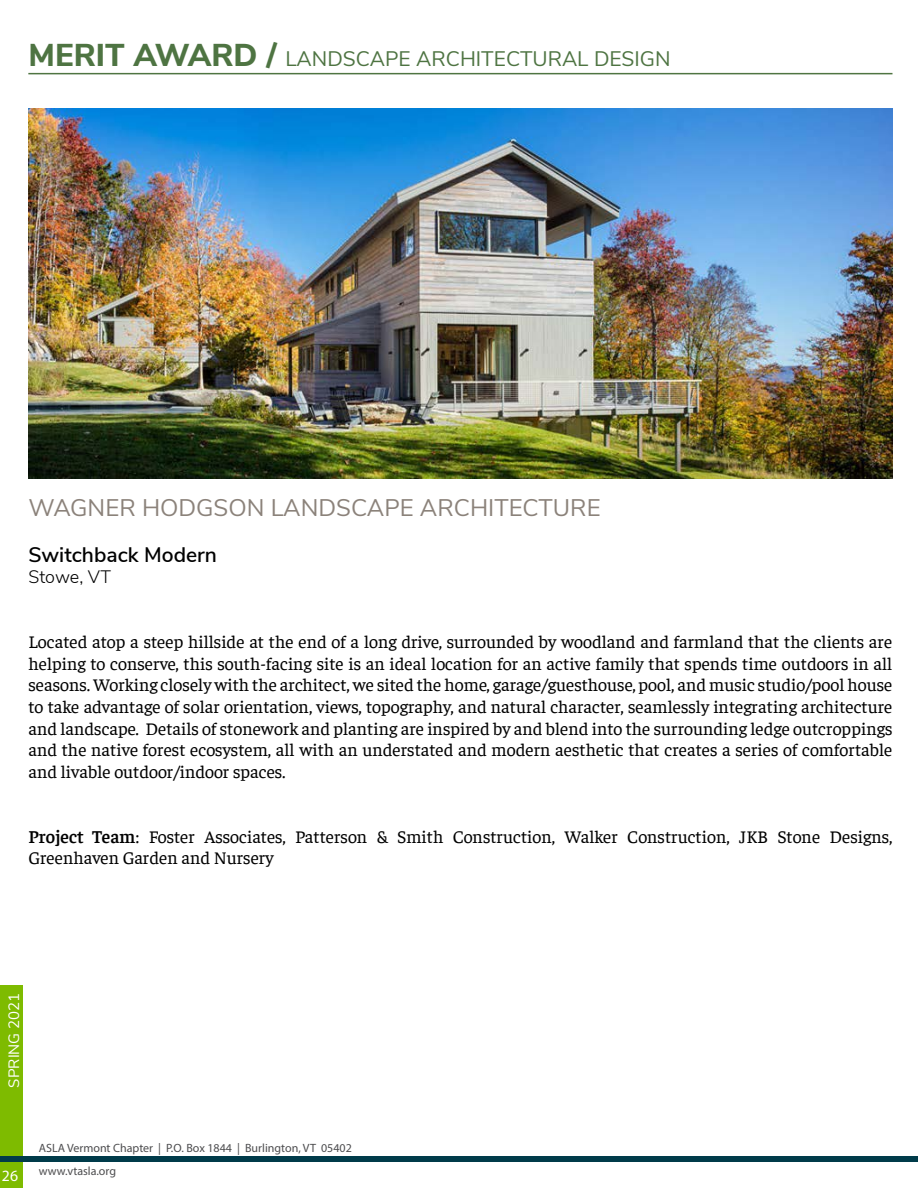
<style>
.page{position:relative;width:918px;height:1188px;background:#fff}
.page>*{position:absolute;margin:0;border:0;box-sizing:border-box;transform-origin:0 0}
.t1{font:24px "Nunito Sans";color:#8b827a}
.t2{font:21px "Nunito Sans";color:#4e7442}
.t3{font:600 21px "Nunito Sans";color:#000101}
.t4{font:18px/21.6px "Faustina";color:#000;text-align:justify}
.t5{font:300 18px "Nunito Sans";color:#000101}
.t6{font:15.75px "Myriad Pro";color:#fff}
.t7{font:15px "Nunito Sans";color:#fff}
.t8{font:12px/22.5px "Myriad Pro";color:#4d4d4f}
.s1{font-weight:800;font-size:31.5px}
.s2{font-weight:600}
</style>
<div class="page">
<div style="left:0;top:986px;width:23px;height:202px;background:#7ebb00"></div>
<div style="left:0;top:1156px;width:918px;height:6px;background:#003b4a"></div>
<hr style="left:28px;top:73px;width:864px;height:1px;background:#4f7542">
<img style="left:28px;top:109px;width:864px;height:370px">
<p class="t2" style="left:28px;top:43px;width:644px"><span class="s1">MERIT AWARD /</span> LANDSCAPE ARCHITECTURAL DESIGN</p>
<h1 class="t1" style="left:28px;top:490px;width:574px">WAGNER HODGSON LANDSCAPE ARCHITECTURE</h1>
<p class="t3" style="left:28px;top:539px;width:190px">Switchback Modern</p>
<p class="t5" style="left:28px;top:564px;width:84px">Stowe, VT</p>
<p class="t4" style="left:28px;top:630px;width:866px">Located atop a steep hillside at the end of a long drive, surrounded by woodland and farmland that the clients are helping to conserve, this south-facing site is an ideal location for an active family that spends time outdoors in all seasons. Working closely with the architect, we sited the home, garage/guesthouse, pool, and music studio/pool house to take advantage of solar orientation, views, topography, and natural character, seamlessly integrating architecture and landscape. Details of stonework and planting are inspired by and blend into the surrounding ledge outcroppings and the native forest ecosystem, all with an understated and modern aesthetic that creates a series of comfortable and livable outdoor/indoor spaces.</p>
<p class="t4" style="left:28px;top:824px;width:865px"><span class="s2">Project Team</span>: Foster Associates, Patterson &amp; Smith Construction, Walker Construction, JKB Stone Designs,<br>Greenhaven Garden and Nursery</p>
<p class="t7" style="left:3px;top:1088px;width:96px;rotate:-90deg">SPRING 2021</p>
<p class="t6" style="left:2px;top:1166px;width:18px">26</p>
<p class="t8" style="left:39px;top:1137px;width:315px">ASLA Vermont Chapter | P.O. Box 1844 | Burlington, VT 05402 www.vtasla.org</p>
</div>
